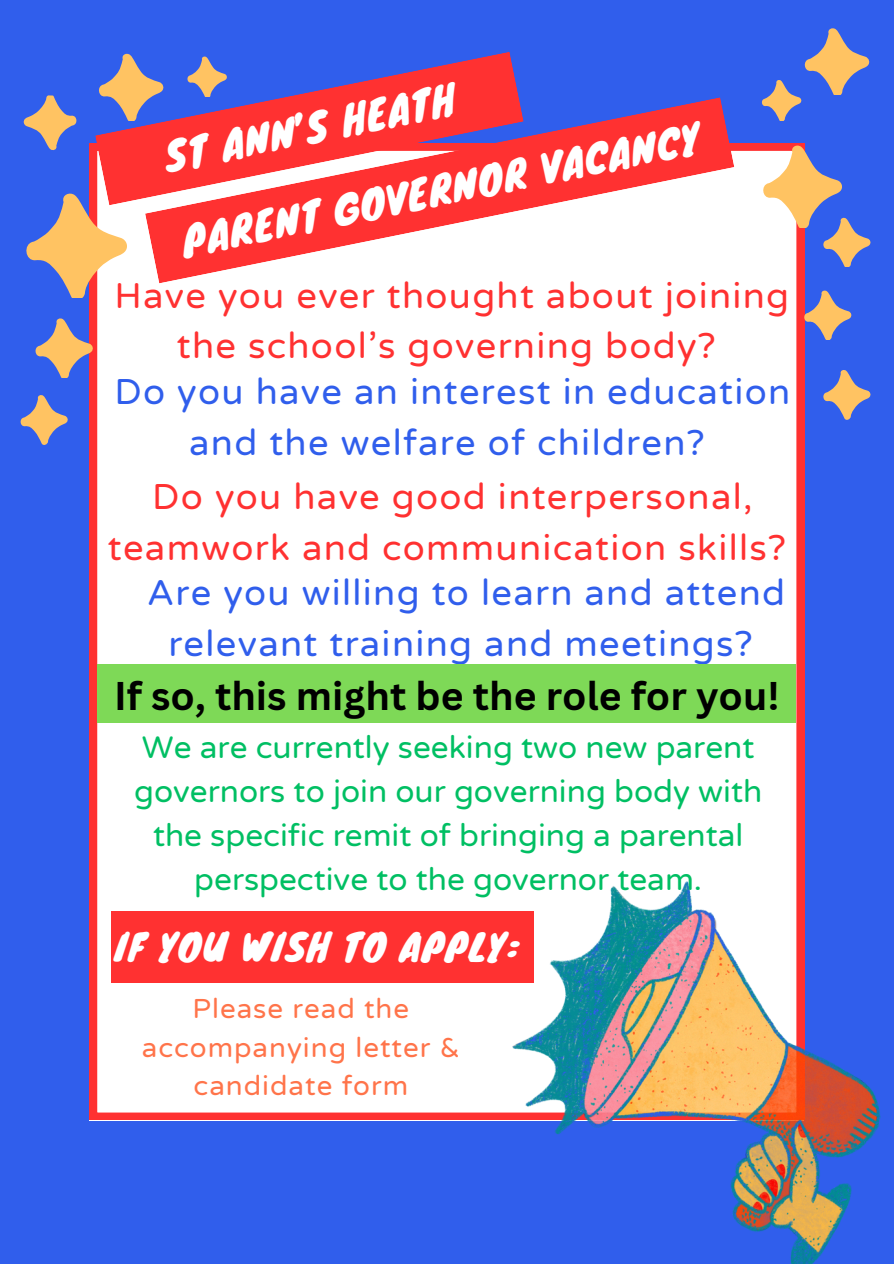
<style>
.page{position:relative;width:894px;height:1264px;background:#fff}
.page>*{position:absolute;margin:0;border:0;box-sizing:border-box;transform-origin:0 0}
.t1{font:39px "Knewave";color:#fff}
.t2{font:700 39px "Canva Sans";color:#000}
.t3{font:36.45px "Knewave";letter-spacing:.035em;color:#fff}
.t4{font:36.3px/50.7px "Varela Round";letter-spacing:.035em;color:#ff3131;text-align:center}
.t5{font:36.3px/50.7px "Varela Round";letter-spacing:.035em;color:#305eec;text-align:center}
.t6{font:31.5px/43.8px "Varela Round";color:#00bf63;text-align:center}
.t7{font:27.75px/38.2px "Varela Round";letter-spacing:.035em;color:#ff744a;text-align:center}
</style>
<div class="page">
<div style="left:0;top:0;width:893px;height:1263px;background:#305eec"></div>
<div style="left:89px;top:143px;width:715px;height:976px;background:#fff"></div>
<img style="left:512px;top:881px;width:368px;height:382px">
<svg style="left:26px;top:190px;width:108px;height:107px"></svg>
<svg style="left:35px;top:316px;width:62px;height:61px"></svg>
<svg style="left:760px;top:143px;width:111px;height:124px"></svg>
<svg style="left:95px;top:52px;width:424px;height:153px"></svg>
<svg style="left:761px;top:28px;width:109px;height:92px"></svg>
<svg style="left:23px;top:95px;width:54px;height:56px"></svg>
<svg style="left:145px;top:97px;width:589px;height:186px;background:#f17b85"></svg>
<svg style="left:97px;top:52px;width:71px;height:68px"></svg>
<div style="left:97px;top:664px;width:698px;height:58px;background:#7ed957"></div>
<div style="left:111px;top:911px;width:422px;height:71px;background:#ff3131"></div>
<svg style="left:802px;top:289px;width:50px;height:51px"></svg>
<svg style="left:823px;top:370px;width:48px;height:49px"></svg>
<svg style="left:20px;top:395px;width:48px;height:49px"></svg>
<svg style="left:186px;top:55px;width:44px;height:42px"></svg>
<h1 class="t1" style="left:159px;top:125px;width:295px;rotate:-11deg">ST ANN’S HEATH</h1>
<h3 class="t1" style="left:176px;top:209px;width:528px;rotate:-11deg">PARENT GOVERNOR VACANCY</h3>
<p class="t4" style="left:114px;top:271px;width:676px">Have you ever thought about joining the school’s governing body?</p>
<p class="t5" style="left:114px;top:367px;width:677px">Do you have an interest in education and the welfare of children?</p>
<p class="t4" style="left:108px;top:472px;width:679px">Do you have good interpersonal, teamwork and communication skills?</p>
<h1 class="t5" style="left:147px;top:568px;width:639px">Are you willing to learn and attend relevant training and meetings?</h1>
<h3 class="t2" style="left:114px;top:668px;width:666px">If so, this might be the role for you!</h3>
<h3 class="t6" style="left:134px;top:726px;width:629px">We are currently seeking two new parent governors to join our governing body with the specific remit of bringing a parental perspective to the governor team.</h3>
<h2 class="t3" style="left:114px;top:917px;width:406px">IF YOU WISH TO APPLY:</h2>
<p class="t7" style="left:142px;top:990px;width:319px">Please read the accompanying letter &amp; candidate form</p>
</div>
